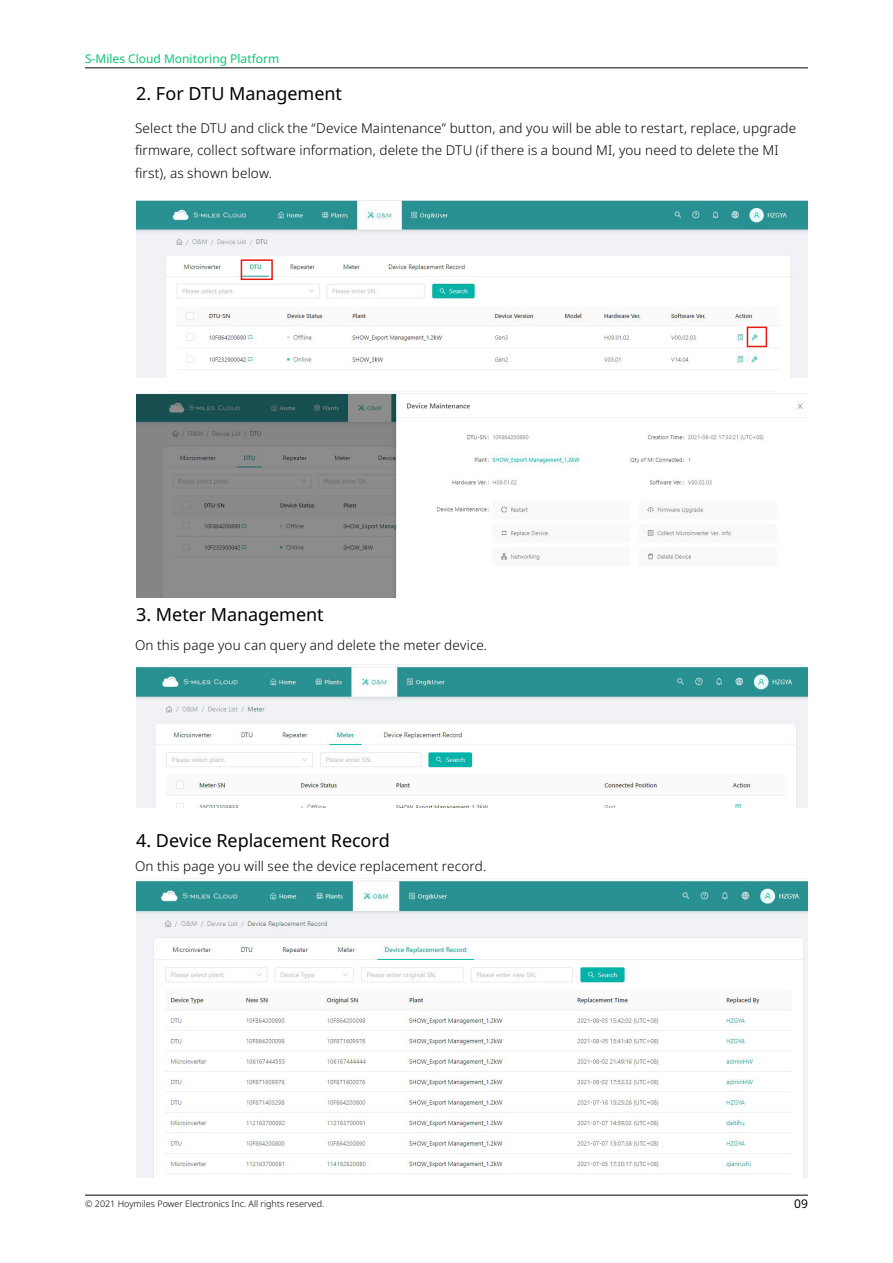
<style>
.page{position:relative;width:893px;height:1263px;background:#fff}
.page>*{position:absolute;margin:0;border:0;box-sizing:border-box;transform-origin:0 0}
.t1{font:18px "Noto Sans";letter-spacing:-.005em;color:#000}
.t2{font:300 13.5px/22.5px "Noto Sans";letter-spacing:.01em;color:#000}
.t3{font:12px "Noto Sans";color:#0ac476}
.t4{font:12px "Noto Sans";color:#000}
.t5{font:300 9px "Noto Sans";color:#000}
</style>
<div class="page">
<hr style="left:85px;top:1195px;width:723px;height:1px;background:#000">
<hr style="left:85px;top:68px;width:723px;height:1px;background:#000">
<img style="left:136px;top:200px;width:672px;height:178px">
<img style="left:136px;top:391px;width:672px;height:206px">
<img style="left:136px;top:664px;width:672px;height:143px">
<img style="left:136px;top:878px;width:672px;height:300px">
<div style="left:241px;top:259px;width:32px;height:21px;border:2px solid #e61914"></div>
<div style="left:747px;top:327px;width:20px;height:20px;border:2px solid #e61914"></div>
<p class="t3" style="left:85px;top:51px;width:196px">S-Miles Cloud Monitoring Platform</p>
<h1 class="t1" style="left:136px;top:81px;width:207px">2. For DTU Management</h1>
<p class="t2" style="left:135px;top:117px;width:663px">Select the DTU and click the “Device Maintenance” button, and you will be able to restart, replace, upgrade firmware, collect software information, delete the DTU (if there is a bound MI, you need to delete the MI first), as shown below.</p>
<h1 class="t1" style="left:136px;top:602px;width:189px">3. Meter Management</h1>
<p class="t2" style="left:135px;top:635px;width:354px">On this page you can query and delete the meter device.</p>
<h1 class="t1" style="left:136px;top:827px;width:255px">4. Device Replacement Record</h1>
<p class="t2" style="left:135px;top:855px;width:353px">On this page you will see the device replacement record.</p>
<p class="t5" style="left:85px;top:1197px;width:241px">© 2021 Hoymiles Power Electronics Inc. All rights reserved.</p>
<p class="t4" style="left:794px;top:1195px;width:15px">09</p>
</div>
